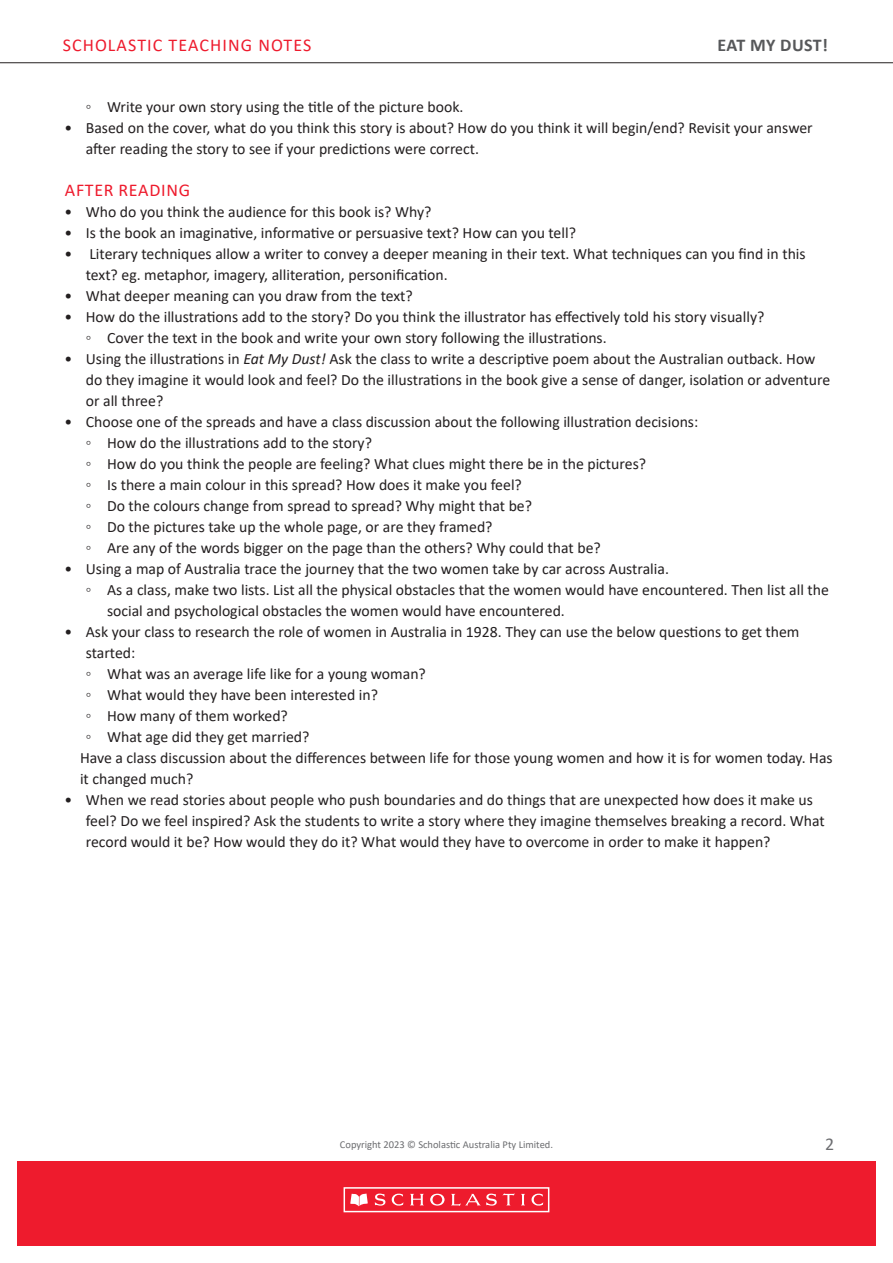
<style>
.page{position:relative;width:893px;height:1263px;background:#fff}
.page>*{position:absolute;margin:0;border:0;box-sizing:border-box;transform-origin:0 0}
.SUB_HEAD_2{font:18px "Calibri";letter-spacing:.055em;color:#ee1b2d}
.t1{font:700 18px "Calibri";letter-spacing:.015em;color:#57585a}
.t2{font:18px "Calibri";color:#6c6d70}
.Bullet_points_copy_2{font:15.75px/21px "Calibri";color:#231f20}
.t3{font:10.5px "Calibri";color:#6c6d70}
.s1{font-style:italic}
</style>
<div class="page">
<div style="left:17px;top:1161px;width:859px;height:85px;background:#ee1b2d"></div>
<div style="left:344px;top:1187px;width:205px;height:25px;border:2px solid #fff"></div>
<svg style="left:350px;top:1193px;width:18px;height:13px"></svg>
<svg style="left:375px;top:1193px;width:28px;height:13px"></svg>
<svg style="left:410px;top:1194px;width:14px;height:11px"></svg>
<svg style="left:521px;top:1194px;width:4px;height:11px"></svg>
<svg style="left:531px;top:1193px;width:12px;height:13px"></svg>
<svg style="left:430px;top:1194px;width:15px;height:11px"></svg>
<svg style="left:451px;top:1193px;width:64px;height:13px"></svg>
<hr style="left:0;top:62px;width:893px;height:1px;background:#231f20">
<p class="SUB_HEAD_2" style="left:63px;top:32px;width:250px">SCHOLASTIC TEACHING NOTES</p>
<p class="t1" style="left:718px;top:32px;width:112px">EAT MY DUST!</p>
<p class="Bullet_points_copy_2" style="left:86px;top:96px;width:379px">◦ Write your own story using the title of the picture book.</p>
<p class="Bullet_points_copy_2" style="left:86px;top:117px;width:728px;text-indent:-21px">• Based on the cover, what do you think this story is about? How do you think it will begin/end? Revisit your answer after reading the story to see if your predictions were correct.</p>
<p class="SUB_HEAD_2" style="left:65px;top:177px;width:127px">AFTER READING</p>
<p class="Bullet_points_copy_2" style="left:65px;top:201px;width:369px">• Who do you think the audience for this book is? Why?</p>
<p class="Bullet_points_copy_2" style="left:65px;top:222px;width:513px">• Is the book an imaginative, informative or persuasive text? How can you tell?</p>
<p class="Bullet_points_copy_2" style="left:86px;top:243px;width:721px;text-indent:-21px">• Literary techniques allow a writer to convey a deeper meaning in their text. What techniques can you find in this text? eg. metaphor, imagery, alliteration, personification.</p>
<p class="Bullet_points_copy_2" style="left:65px;top:285px;width:350px">• What deeper meaning can you draw from the text?</p>
<p class="Bullet_points_copy_2" style="left:65px;top:306px;width:701px">• How do the illustrations add to the story? Do you think the illustrator has effectively told his story visually?</p>
<p class="Bullet_points_copy_2" style="left:86px;top:327px;width:522px">◦ Cover the text in the book and write your own story following the illustrations.</p>
<p class="Bullet_points_copy_2" style="left:86px;top:348px;width:746px;text-indent:-21px">• Using the illustrations in <span class="s1">Eat My Dust!</span> Ask the class to write a descriptive poem about the Australian outback. How do they imagine it would look and feel? Do the illustrations in the book give a sense of danger, isolation or adventure or all three?</p>
<p class="Bullet_points_copy_2" style="left:65px;top:411px;width:635px">• Choose one of the spreads and have a class discussion about the following illustration decisions:</p>
<p class="Bullet_points_copy_2" style="left:86px;top:432px;width:288px">◦ How do the illustrations add to the story?</p>
<p class="Bullet_points_copy_2" style="left:86px;top:453px;width:562px">◦ How do you think the people are feeling? What clues might there be in the pictures?</p>
<p class="Bullet_points_copy_2" style="left:86px;top:474px;width:438px">◦ Is there a main colour in this spread? How does it make you feel?</p>
<p class="Bullet_points_copy_2" style="left:86px;top:495px;width:448px">◦ Do the colours change from spread to spread? Why might that be?</p>
<p class="Bullet_points_copy_2" style="left:86px;top:516px;width:408px">◦ Do the pictures take up the whole page, or are they framed?</p>
<p class="Bullet_points_copy_2" style="left:86px;top:537px;width:517px">◦ Are any of the words bigger on the page than the others? Why could that be?</p>
<p class="Bullet_points_copy_2" style="left:65px;top:558px;width:606px">• Using a map of Australia trace the journey that the two women take by car across Australia.</p>
<p class="Bullet_points_copy_2" style="left:107px;top:579px;width:723px;text-indent:-21px">◦ As a class, make two lists. List all the physical obstacles that the women would have encountered. Then list all the social and psychological obstacles the women would have encountered.</p>
<p class="Bullet_points_copy_2" style="left:86px;top:621px;width:715px;text-indent:-21px">• Ask your class to research the role of women in Australia in 1928. They can use the below questions to get them started:</p>
<p class="Bullet_points_copy_2" style="left:86px;top:663px;width:342px">◦ What was an average life like for a young woman?</p>
<p class="Bullet_points_copy_2" style="left:86px;top:684px;width:294px">◦ What would they have been interested in?</p>
<p class="Bullet_points_copy_2" style="left:86px;top:705px;width:204px">◦ How many of them worked?</p>
<p class="Bullet_points_copy_2" style="left:86px;top:726px;width:225px">◦ What age did they get married?</p>
<p class="Bullet_points_copy_2" style="left:80px;top:747px;width:754px">Have a class discussion about the differences between life for those young women and how it is for women today. Has it changed much?</p>
<p class="Bullet_points_copy_2" style="left:86px;top:789px;width:741px;text-indent:-21px">• When we read stories about people who push boundaries and do things that are unexpected how does it make us feel? Do we feel inspired? Ask the students to write a story where they imagine themselves breaking a record. What record would it be? How would they do it? What would they have to overcome in order to make it happen?</p>
<p class="t3" style="left:340px;top:1137px;width:215px">Copyright 2023 © Scholastic Australia Pty Limited.</p>
<p class="t2" style="left:825px;top:1131px;width:11px">2</p>
</div>
